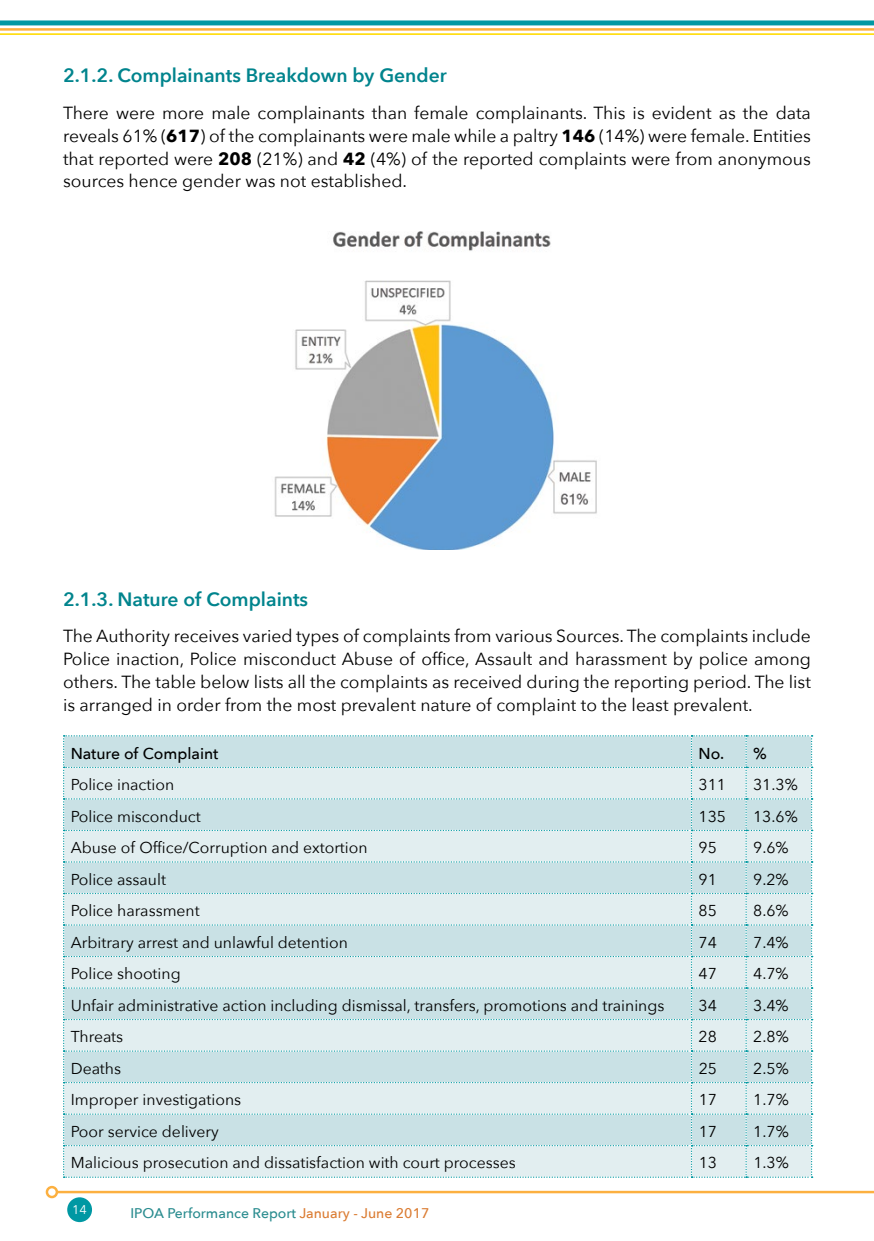
<style>
.page{position:relative;width:874px;height:1241px;background:#fff}
.page>*{position:absolute;margin:0;border:0;box-sizing:border-box;transform-origin:0 0}
.t1{font:600 19.25px "Avenir Next";color:#00848d}
.t2{font:17.5px/22.8px "Avenir Next";color:#000;text-align:justify}
.t3{font:15.75px "Avenir Next";color:#000}
.t4{font:500 15.75px "Avenir Next";color:#000}
.t5{font:500 14px "Avenir Next";color:#2a8c8f}
.t6{font:12.6px "Avenir Next";color:#fff}
.s1{font-weight:700}
.s2{color:#db7d34}
</style>
<div class="page">
<div style="left:67px;top:1197px;width:25px;height:24px;background:#0098a3;border-radius:50%"></div>
<hr style="left:57px;top:1190px;width:816px;height:3px;background:#fcb040">
<div style="left:46px;top:1185px;width:12px;height:12px;border:2px solid #fcb040;border-radius:50%"></div>
<div style="left:0;top:20px;width:873px;height:5px;background:#0098a3"></div>
<hr style="left:0;top:28px;width:873px;height:3px;background:#fcb040">
<hr style="left:0;top:33px;width:873px;height:2px;background:#ffde15">
<img style="left:274px;top:231px;width:323px;height:318px">
<svg style="left:63px;top:735px;width:749px;height:442px;background:#d3e7ea"></svg>
<p class="t1" style="left:63px;top:59px;width:385px">2.1.2. Complainants Breakdown by Gender</p>
<p class="t2" style="left:63px;top:101px;width:749px">There were more male complainants than female complainants. This is evident as the data reveals 61% (<span class="s1">617</span>) of the complainants were male while a paltry <span class="s1">146</span> (14%) were female. Entities that reported were <span class="s1">208</span> (21%) and <span class="s1">42</span> (4%) of the reported complaints were from anonymous sources hence gender was not established.</p>
<p class="t1" style="left:63px;top:582px;width:246px">2.1.3. Nature of Complaints</p>
<p class="t2" style="left:63px;top:624px;width:749px">The Authority receives varied types of complaints from various Sources. The complaints include Police inaction, Police misconduct Abuse of office, Assault and harassment by police among others. The table below lists all the complaints as received during the reporting period. The list is arranged in order from the most prevalent nature of complaint to the least prevalent.</p>
<p class="t4" style="left:71px;top:739px;width:149px">Nature of Complaint</p>
<p class="t4" style="left:698px;top:739px;width:70px">No. %</p>
<p class="t3" style="left:71px;top:771px;width:105px">Police inaction</p>
<p class="t3" style="left:698px;top:771px;width:29px">311</p>
<p class="t3" style="left:752px;top:771px;width:46px">31.3%</p>
<p class="t3" style="left:71px;top:802px;width:131px">Police misconduct</p>
<p class="t3" style="left:698px;top:802px;width:29px">135</p>
<p class="t3" style="left:752px;top:802px;width:46px">13.6%</p>
<p class="t3" style="left:71px;top:834px;width:298px">Abuse of Office/Corruption and extortion</p>
<p class="t3" style="left:698px;top:834px;width:20px">95</p>
<p class="t3" style="left:752px;top:834px;width:37px">9.6%</p>
<p class="t3" style="left:71px;top:865px;width:97px">Police assault</p>
<p class="t3" style="left:698px;top:865px;width:20px">91</p>
<p class="t3" style="left:752px;top:865px;width:37px">9.2%</p>
<p class="t3" style="left:71px;top:897px;width:130px">Police harassment</p>
<p class="t3" style="left:698px;top:897px;width:20px">85</p>
<p class="t3" style="left:752px;top:897px;width:37px">8.6%</p>
<p class="t3" style="left:71px;top:928px;width:278px">Arbitrary arrest and unlawful detention</p>
<p class="t3" style="left:698px;top:928px;width:20px">74</p>
<p class="t3" style="left:752px;top:928px;width:37px">7.4%</p>
<p class="t3" style="left:71px;top:960px;width:111px">Police shooting</p>
<p class="t3" style="left:698px;top:960px;width:20px">47</p>
<p class="t3" style="left:752px;top:960px;width:37px">4.7%</p>
<p class="t3" style="left:71px;top:991px;width:594px">Unfair administrative action including dismissal, transfers, promotions and trainings</p>
<p class="t3" style="left:698px;top:991px;width:20px">34</p>
<p class="t3" style="left:752px;top:991px;width:37px">3.4%</p>
<p class="t3" style="left:71px;top:1023px;width:54px">Threats</p>
<p class="t3" style="left:698px;top:1023px;width:20px">28</p>
<p class="t3" style="left:752px;top:1023px;width:37px">2.8%</p>
<p class="t3" style="left:71px;top:1054px;width:52px">Deaths</p>
<p class="t3" style="left:698px;top:1054px;width:20px">25</p>
<p class="t3" style="left:753px;top:1054px;width:37px">2.5%</p>
<p class="t3" style="left:71px;top:1086px;width:172px">Improper investigations</p>
<p class="t3" style="left:698px;top:1086px;width:20px">17</p>
<p class="t3" style="left:753px;top:1086px;width:37px">1.7%</p>
<p class="t3" style="left:71px;top:1117px;width:149px">Poor service delivery</p>
<p class="t3" style="left:698px;top:1117px;width:20px">17</p>
<p class="t3" style="left:753px;top:1117px;width:37px">1.7%</p>
<p class="t3" style="left:71px;top:1149px;width:446px">Malicious prosecution and dissatisfaction with court processes</p>
<p class="t3" style="left:698px;top:1149px;width:20px">13</p>
<p class="t3" style="left:753px;top:1149px;width:37px">1.3%</p>
<p class="t6" style="left:72px;top:1198px;width:16px">14</p>
<p class="t5" style="left:130px;top:1201px;width:300px">IPOA Performance Report <span class="s2">January - June 2017</span></p>
</div>
